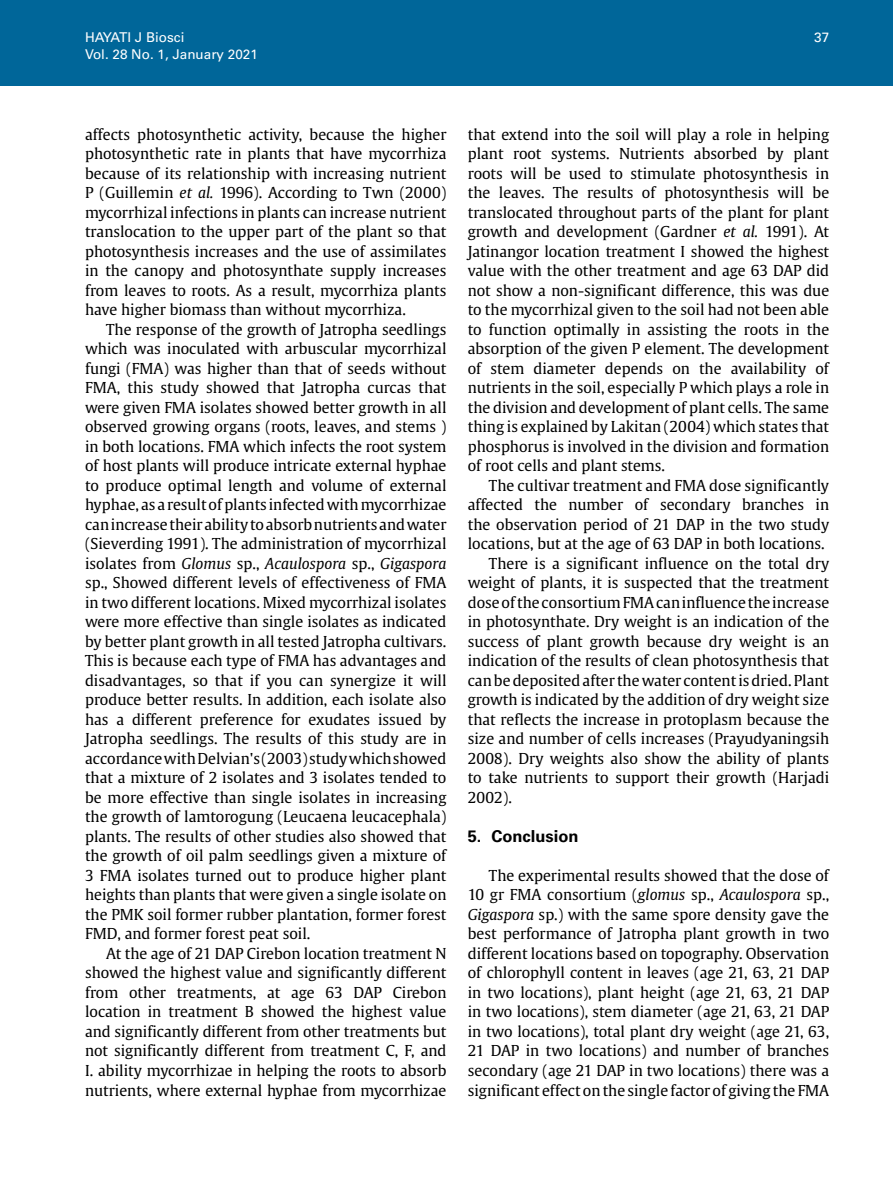
<style>
.page{position:relative;width:893px;height:1191px;background:#fff}
.page>*{position:absolute;margin:0;border:0;box-sizing:border-box;transform-origin:0 0}
.t1{font:700 16.5px "Univers LT Std";color:#000}
.t2{font:15px/19.5px "Gulliver";color:#000;text-align:justify}
.t3{font:13.5px "Univers LT Std";color:#fff}
.s1{font-style:italic}
</style>
<div class="page">
<div style="left:0;top:0;width:893px;height:85px;background:#069"></div>
<p class="t3" style="left:85px;top:30px;width:101px">HAYATI J Biosci</p>
<p class="t3" style="left:814px;top:30px;width:17px">37</p>
<p class="t3" style="left:85px;top:46px;width:174px">Vol. 28 No. 1, January 2021</p>
<p class="t2" style="left:85px;top:124px;width:363px">affects photosynthetic activity, because the higher photosynthetic rate in plants that have mycorrhiza because of its relationship with increasing nutrient P (Guillemin <span class="s1">et al.</span> 1996). According to Twn (2000) mycorrhizal infections in plants can increase nutrient translocation to the upper part of the plant so that photosynthesis increases and the use of assimilates in the canopy and photosynthate supply increases from leaves to roots. As a result, mycorrhiza plants have higher biomass than without mycorrhiza.</p>
<p class="t2" style="left:85px;top:319px;width:363px;text-indent:21px">The response of the growth of Jatropha seedlings which was inoculated with arbuscular mycorrhizal fungi (FMA) was higher than that of seeds without FMA, this study showed that Jatropha curcas that were given FMA isolates showed better growth in all observed growing organs (roots, leaves, and stems ) in both locations. FMA which infects the root system of host plants will produce intricate external hyphae to produce optimal length and volume of external hyphae, as a result of plants infected with mycorrhizae can increase their ability to absorb nutrients and water (Sieverding 1991). The administration of mycorrhizal isolates from <span class="s1">Glomus</span> sp., <span class="s1">Acaulospora</span> sp., <span class="s1">Gigaspora </span>sp., Showed different levels of effectiveness of FMA in two different locations. Mixed mycorrhizal isolates were more effective than single isolates as indicated by better plant growth in all tested Jatropha cultivars.<br>This is because each type of FMA has advantages and disadvantages, so that if you can synergize it will produce better results. In addition, each isolate also has a different preference for exudates issued by Jatropha seedlings. The results of this study are in accordance with Delvian's (2003) study which showed that a mixture of 2 isolates and 3 isolates tended to be more effective than single isolates in increasing the growth of lamtorogung (Leucaena leucacephala) plants. The results of other studies also showed that the growth of oil palm seedlings given a mixture of 3 FMA isolates turned out to produce higher plant heights than plants that were given a single isolate on the PMK soil former rubber plantation, former forest FMD, and former forest peat soil.</p>
<p class="t2" style="left:85px;top:943px;width:363px;text-indent:21px">At the age of 21 DAP Cirebon location treatment N showed the highest value and significantly different from other treatments, at age 63 DAP Cirebon location in treatment B showed the highest value and significantly different from other treatments but not significantly different from treatment C, F, and I. ability mycorrhizae in helping the roots to absorb nutrients, where external hyphae from mycorrhizae</p>
<p class="t2" style="left:468px;top:124px;width:363px">that extend into the soil will play a role in helping plant root systems. Nutrients absorbed by plant roots will be used to stimulate photosynthesis in the leaves. The results of photosynthesis will be translocated throughout parts of the plant for plant growth and development (Gardner <span class="s1">et al.</span> 1991). At Jatinangor location treatment I showed the highest value with the other treatment and age 63 DAP did not show a non-significant difference, this was due to the mycorrhizal given to the soil had not been able to function optimally in assisting the roots in the absorption of the given P element. The development of stem diameter depends on the availability of nutrients in the soil, especially P which plays a role in the division and development of plant cells. The same thing is explained by Lakitan (2004) which states that phosphorus is involved in the division and formation of root cells and plant stems.</p>
<p class="t2" style="left:489px;top:475px;width:342px">The cultivar treatment and FMA dose significantly</p>
<p class="t2" style="left:468px;top:495px;width:363px">affected the number of secondary branches in</p>
<p class="t2" style="left:468px;top:514px;width:363px">the observation period of 21 DAP in the two study</p>
<p class="t2" style="left:468px;top:534px;width:358px">locations, but at the age of 63 DAP in both locations.</p>
<p class="t2" style="left:489px;top:553px;width:342px">There is a significant influence on the total dry</p>
<p class="t2" style="left:468px;top:573px;width:363px">weight of plants, it is suspected that the treatment</p>
<p class="t2" style="left:468px;top:592px;width:363px">dose of the consortium FMA can influence the increase</p>
<p class="t2" style="left:468px;top:612px;width:363px">in photosynthate. Dry weight is an indication of the</p>
<p class="t2" style="left:468px;top:631px;width:363px">success of plant growth because dry weight is an</p>
<p class="t2" style="left:468px;top:651px;width:363px">indication of the results of clean photosynthesis that</p>
<p class="t2" style="left:468px;top:670px;width:363px">can be deposited after the water content is dried. Plant</p>
<p class="t2" style="left:468px;top:690px;width:363px">growth is indicated by the addition of dry weight size</p>
<p class="t2" style="left:468px;top:709px;width:363px">that reflects the increase in protoplasm because the</p>
<p class="t2" style="left:468px;top:729px;width:363px">size and number of cells increases (Prayudyaningsih</p>
<p class="t2" style="left:468px;top:748px;width:363px">2008). Dry weights also show the ability of plants</p>
<p class="t2" style="left:468px;top:768px;width:363px">to take nutrients to support their growth (Harjadi</p>
<p class="t2" style="left:468px;top:787px;width:46px">2002).</p>
<p class="t1" style="left:468px;top:826px;width:112px">5. Conclusion</p>
<p class="t2" style="left:468px;top:865px;width:363px;text-indent:21px">The experimental results showed that the dose of 10 gr FMA consortium (<span class="s1">glomus</span> sp., <span class="s1">Acaulospora</span> sp., <span class="s1">Gigaspora</span> sp.) with the same spore density gave the best performance of Jatropha plant growth in two different locations based on topography. Observation of chlorophyll content in leaves (age 21, 63, 21 DAP in two locations), plant height (age 21, 63, 21 DAP in two locations), stem diameter (age 21, 63, 21 DAP in two locations), total plant dry weight (age 21, 63, 21 DAP in two locations) and number of branches secondary (age 21 DAP in two locations) there was a significant effect on the single factor of giving the FMA</p>
</div>
